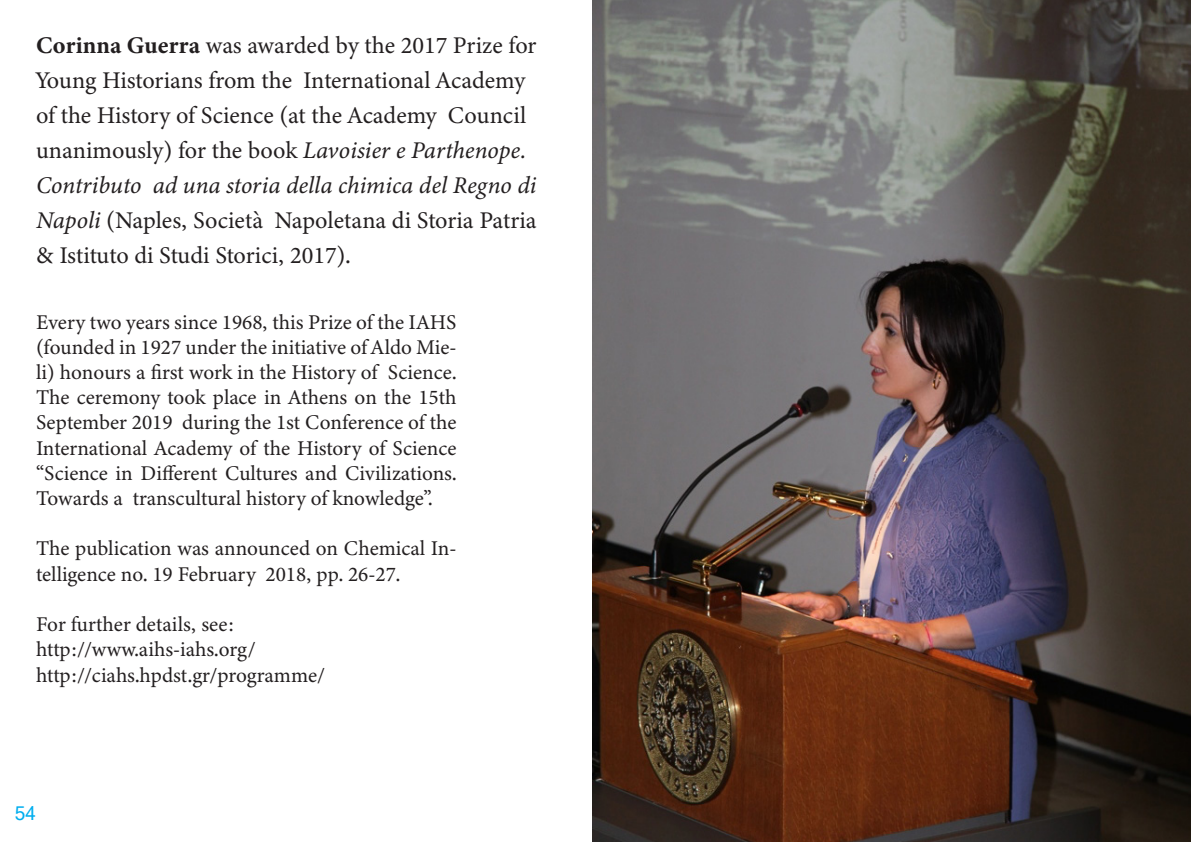
<style>
.page{position:relative;width:1191px;height:842px;background:#fff}
.page>*{position:absolute;margin:0;border:0;box-sizing:border-box;transform-origin:0 0}
.t1{font:24px/35px "Minion Variable Concept";color:#231f20}
.t2{font:21px/25.2px "Minion Variable Concept";color:#231f20;text-align:justify}
.t3{font:19px "Microsoft Sans Serif";color:#00aeef}
.s1{font-style:italic}
</style>
<div class="page">
<img style="left:592px;top:0;width:599px;height:842px">
<p class="t1" style="left:36px;top:28px;width:502px">Corinna Guerra was awarded by the 2017 Prize for Young Historians from the International Academy of the History of Science (at the Academy Council unanimously) for the book <span class="s1">Lavoisier e Parthenope.<br>Contributo ad una storia della chimica del Regno di Napoli</span> (Naples, Società Napoletana di Storia Patria &amp; Istituto di Studi Storici, 2017).</p>
<p class="t2" style="left:36px;top:309px;width:422px">Every two years since 1968, this Prize of the IAHS (founded in 1927 under the initiative of Aldo Mie&shy;li) honours a first work in the History of Science.<br>The ceremony took place in Athens on the 15th September 2019 during the 1st Conference of the International Academy of the History of Science “Science in Different Cultures and Civilizations.<br>Towards a transcultural history of knowledge”.</p>
<p class="t2" style="left:36px;top:536px;width:422px">The publication was announced on Chemical In&shy;telligence no. 19 February 2018, pp. 26-27.</p>
<p class="t2" style="left:36px;top:612px;width:200px">For further details, see:</p>
<p class="t2" style="left:36px;top:637px;width:221px">http://www.aihs-iahs.org/</p>
<p class="t2" style="left:36px;top:662px;width:291px">http://ciahs.hpdst.gr/programme/</p>
<p class="t3" style="left:15px;top:802px;width:23px">54</p>
</div>
